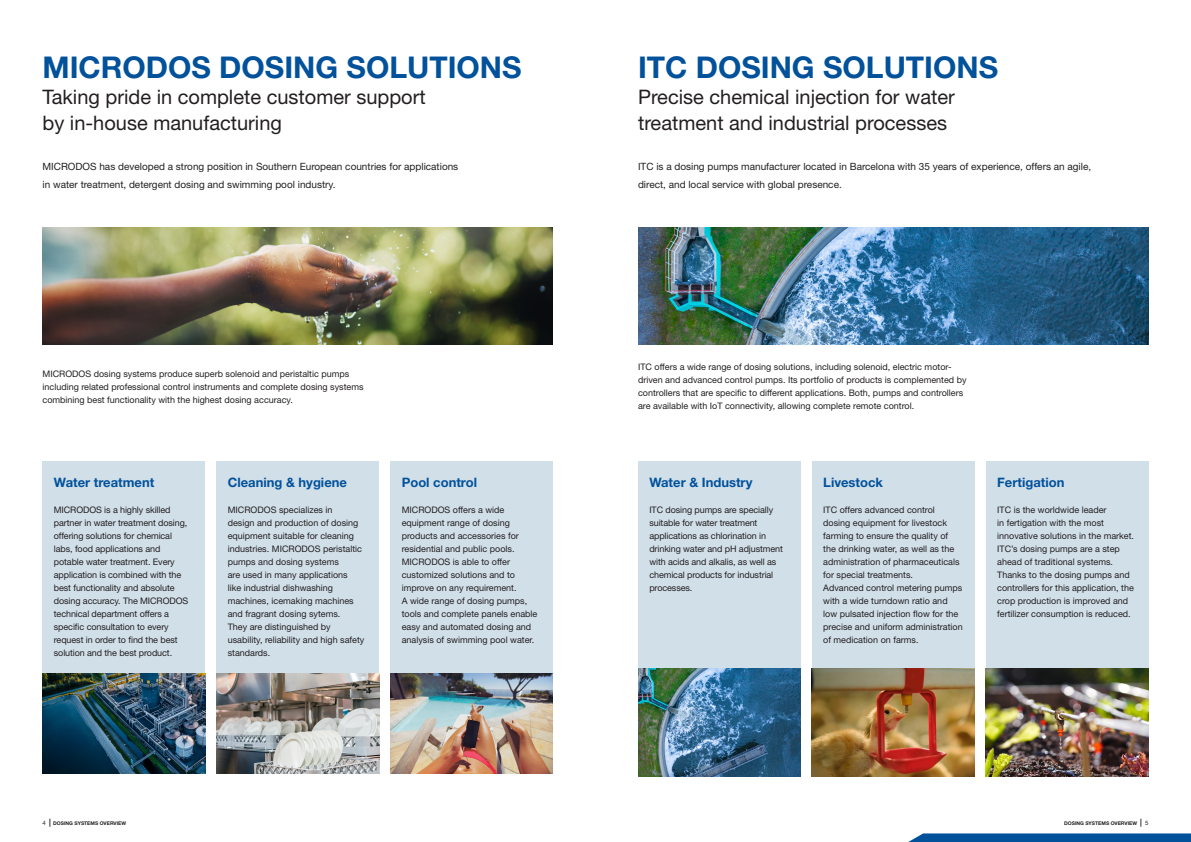
<style>
.page{position:relative;width:1191px;height:842px;background:#fff}
.page>*{position:absolute;margin:0;border:0;box-sizing:border-box;transform-origin:0 0}
.t1{font:700 30px "Helvetica Neue LT Std";color:#01519b}
.t2{font:20px/26px "Helvetica Neue LT Std";color:#231f20}
._07_Headline_small{font:700 13px "Helvetica Neue LT Std";color:#01519b}
._04_Body_new{font:700 13px "Helvetica Neue LT Std";color:#01519b}
._04_Body_new-2{font:10px/18px "Helvetica Neue LT Std";color:#231f20}
._04_Body_new-3{font:9px/13px "Helvetica Neue LT Std";color:#231f20}
.Body_new{font:9px/13px "Helvetica Neue LT Std";color:#231f20}
.t3{font:700 5px "Helvetica Neue LT Std";color:#231f20}
.s1{font-weight:400;font-size:6px}
.s2{font-size:8px}
</style>
<div class="page">
<svg style="left:908px;top:833px;width:283px;height:9px;background:#145ea2"></svg>
<img style="left:43px;top:227px;width:510px;height:117px">
<img style="left:638px;top:227px;width:510px;height:117px">
<div style="left:638px;top:461px;width:162px;height:312px;background:#d1dfe9"></div>
<div style="left:812px;top:461px;width:162px;height:311px;background:#d1dfe9"></div>
<div style="left:986px;top:461px;width:162px;height:311px;background:#d1dfe9"></div>
<div style="left:390px;top:461px;width:163px;height:312px;background:#d1dfe9"></div>
<img style="left:390px;top:673px;width:163px;height:100px">
<div style="left:43px;top:461px;width:162px;height:311px;background:#d1dfe9"></div>
<img style="left:43px;top:673px;width:162px;height:100px">
<div style="left:216px;top:461px;width:163px;height:311px;background:#d1dfe9"></div>
<img style="left:216px;top:673px;width:163px;height:100px">
<img style="left:638px;top:668px;width:162px;height:109px">
<img style="left:812px;top:668px;width:162px;height:109px">
<img style="left:986px;top:668px;width:162px;height:109px">
<p class="t1" style="left:43px;top:49px;width:480px">MICRODOS DOSING SOLUTIONS</p>
<p class="t2" style="left:43px;top:84px;width:385px">Taking pride in complete customer support</p>
<p class="t2" style="left:43px;top:110px;width:241px">by in-house manufacturing</p>
<p class="_04_Body_new-2" style="left:43px;top:157px;width:417px">MICRODOS has developed a strong position in Southern European countries for applications in water treatment, detergent dosing and swimming pool industry.</p>
<p class="Body_new" style="left:43px;top:367px;width:322px">MICRODOS dosing systems produce superb solenoid and peristaltic pumps including related professional control instruments and complete dosing systems combining best functionality with the highest dosing accuracy.</p>
<p class="_04_Body_new" style="left:54px;top:475px;width:102px">Water treatment</p>
<p class="_04_Body_new-3" style="left:54px;top:504px;width:136px">MICRODOS is a highly skilled partner in water treatment dosing, offering solutions for chemical labs, food applications and potable water treatment. Every application is combined with the best functionality and absolute dosing accuracy. The MICRODOS technical department offers a specific consultation to every request in order to find the best solution and the best product.</p>
<p class="_04_Body_new" style="left:228px;top:475px;width:121px">Cleaning &amp; hygiene</p>
<p class="_04_Body_new-3" style="left:228px;top:504px;width:138px">MICRODOS specializes in<br>design and production of dosing equipment suitable for cleaning industries. MICRODOS peristaltic pumps and dosing systems<br>are used in many applications<br>like industrial dishwashing machines, icemaking machines and fragrant dosing sytems.<br>They are distinguished by usability, reliability and high safety standards.</p>
<p class="_07_Headline_small" style="left:402px;top:475px;width:77px">Pool control</p>
<p class="_04_Body_new-3" style="left:402px;top:504px;width:119px">MICRODOS offers a wide equipment range of dosing products and accessories for residential and public pools.<br>MICRODOS is able to offer customized solutions and to improve on any requirement.</p>
<p class="_04_Body_new-3" style="left:402px;top:595px;width:137px">A wide range of dosing pumps, tools and complete panels enable easy and automated dosing and analysis of swimming pool water.</p>
<p class="t1" style="left:638px;top:49px;width:362px">ITC DOSING SOLUTIONS</p>
<p class="t2" style="left:638px;top:84px;width:318px">Precise chemical injection for water treatment and industrial processes</p>
<p class="_04_Body_new-2" style="left:638px;top:157px;width:455px">ITC is a dosing pumps manufacturer located in Barcelona with 35 years of experience, offers an agile, direct, and local service with global presence.</p>
<p class="_04_Body_new-3" style="left:638px;top:361px;width:330px">ITC offers a wide range of dosing solutions, including solenoid, electric motor&shy;driven and advanced control pumps. Its portfolio of products is complemented by controllers that are specific to different applications. Both, pumps and controllers are available with IoT connectivity, allowing complete remote control.</p>
<p class="_07_Headline_small" style="left:649px;top:475px;width:105px">Water &amp; Industry</p>
<p class="_04_Body_new-3" style="left:649px;top:504px;width:135px">ITC dosing pumps are specially suitable for water treatment applications as chlorination in drinking water and pH adjustment with acids and alkalis, as well as chemical products for industrial processes.</p>
<p class="_07_Headline_small" style="left:823px;top:475px;width:61px">Livestock</p>
<p class="_04_Body_new-3" style="left:823px;top:504px;width:138px">ITC offers advanced control dosing equipment for livestock farming to ensure the quality of the drinking water, as well as the administration of pharmaceuticals for special treatments.</p>
<p class="_04_Body_new-3" style="left:823px;top:582px;width:141px">Advanced control metering pumps with a wide turndown ratio and low pulsated injection flow for the precise and uniform administration of medication on farms.</p>
<p class="_07_Headline_small" style="left:997px;top:475px;width:69px">Fertigation</p>
<p class="_04_Body_new-3" style="left:997px;top:504px;width:138px">ITC is the worldwide leader<br>in fertigation with the most innovative solutions in the market.</p>
<p class="_04_Body_new-3" style="left:997px;top:543px;width:138px">ITC’s dosing pumps are a step ahead of traditional systems.<br>Thanks to the dosing pumps and controllers for this application, the crop production is improved and fertilizer consumption is reduced.</p>
<p class="t3" style="left:43px;top:820px;width:85px"><span class="s1">4</span> <span class="s2">|</span> DOSING SYSTEMS OVERVIEW</p>
<p class="t3" style="left:1064px;top:820px;width:86px">DOSING SYSTEMS OVERVIEW <span class="s2">|</span> <span class="s1">5</span></p>
</div>
